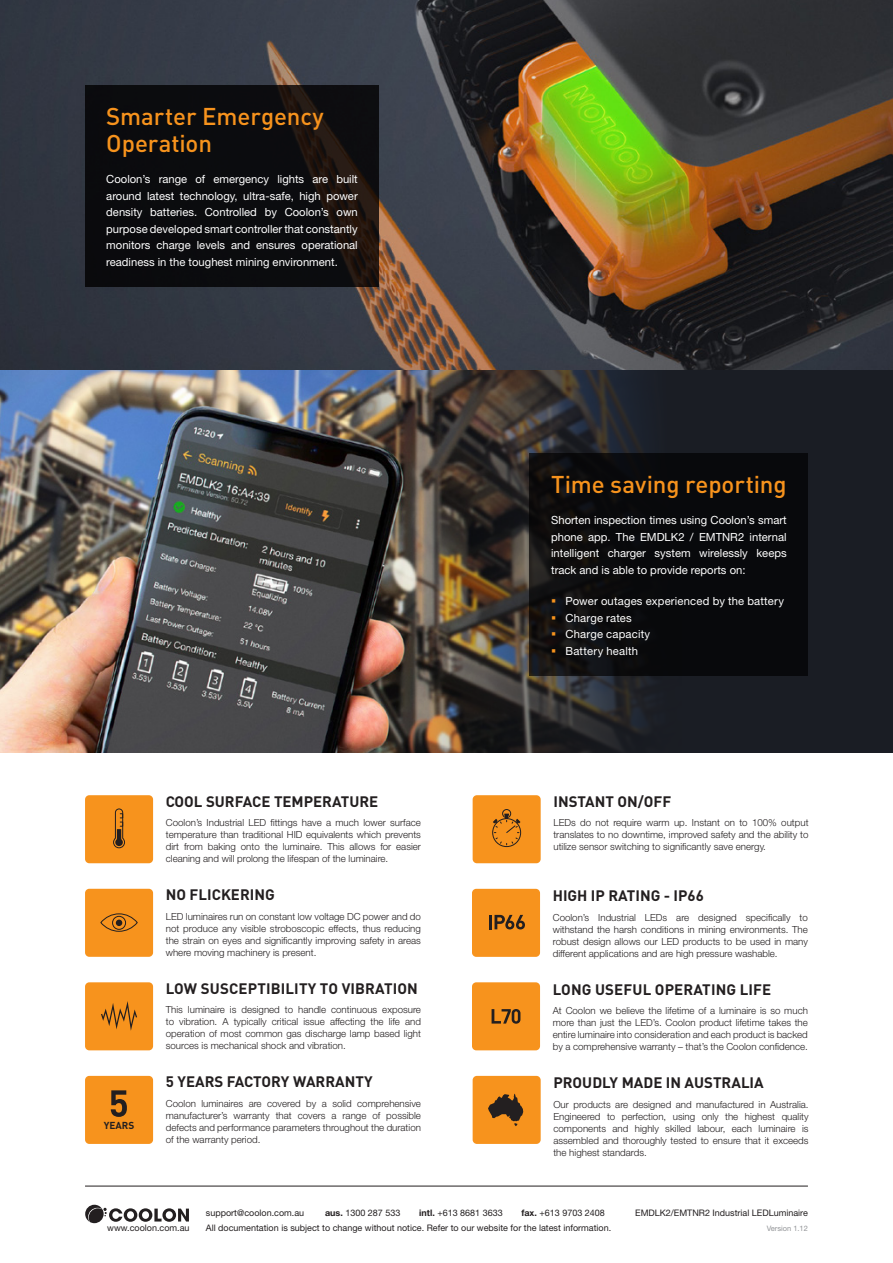
<style>
.page{position:relative;width:893px;height:1263px;background:#fff}
.page>*{position:absolute;margin:0;border:0;box-sizing:border-box;transform-origin:0 0}
.t1{font:500 24px/27px "DIN Pro";letter-spacing:-.005em;color:#f7931d}
.icon_ft_-_subhead{font:700 15px "DIN Pro";color:#231f20}
.key_ft_-_body{font:11.25px/16.5px "Helvetica Neue LT Std";color:#fff;text-align:justify}
.t2{font:700 10.05px "DIN Pro";color:#231f20}
.icon_ft_-_body{font:300 9.75px/12px "Helvetica Neue LT Std";color:#231f20;text-align:justify}
.icon_ft_-_subhead-2{font:300 9.75px/12px "Helvetica Neue LT Std";color:#231f20;text-align:justify}
.t3{font:9px/15.1px "Helvetica Neue LT Std";color:#231f20}
.t4{font:7.5px "Helvetica Neue LT Std";color:#939598}
.s1{font-weight:700}
</style>
<div class="page">
<hr style="left:85px;top:1186px;width:723px;height:1px;background:#231f20">
<svg style="left:85px;top:1205px;width:104px;height:18px"></svg>
<div style="left:0;top:370px;width:893px;height:383px;background:#1a1d24"></div>
<img style="left:0;top:370px;width:649px;height:383px">
<img style="left:0;top:0;width:893px;height:370px">
<div style="left:530px;top:453px;width:278px;height:223px;background:linear-gradient(to right,#100f10,#05070b)"></div>
<div style="left:85px;top:795px;width:68px;height:68px;background:#f7931d;border-radius:4px"></div>
<svg style="left:113px;top:808px;width:12px;height:40px"></svg>
<div style="left:85px;top:889px;width:68px;height:68px;background:#f7931d;border-radius:4px"></div>
<svg style="left:100px;top:913px;width:38px;height:19px"></svg>
<div style="left:116px;top:919px;width:6px;height:7px;background:#231f20;border-radius:50%"></div>
<div style="left:473px;top:1076px;width:68px;height:68px;background:#f7931d;border-radius:4px"></div>
<div style="left:473px;top:795px;width:68px;height:68px;background:#f7931d;border-radius:4px"></div>
<div style="left:492px;top:818px;width:29px;height:29px;border:1px solid #231f20;border-radius:50%"></div>
<svg style="left:493px;top:809px;width:27px;height:37px"></svg>
<svg style="left:488px;top:1093px;width:35px;height:33px"></svg>
<div style="left:85px;top:982px;width:68px;height:68px;background:#f7931d;border-radius:4px"></div>
<svg style="left:101px;top:1001px;width:36px;height:30px"></svg>
<div style="left:472px;top:889px;width:68px;height:68px;background:#f7931d;border-radius:4px"></div>
<hr style="left:489px;top:915px;width:3px;height:14px;background:#231f20">
<svg style="left:494px;top:915px;width:31px;height:14px"></svg>
<svg style="left:85px;top:85px;width:294px;height:202px;background:#0e0c0e"></svg>
<div style="left:85px;top:1076px;width:68px;height:68px;background:#f7931d;border-radius:4px"></div>
<svg style="left:111px;top:1090px;width:16px;height:27px"></svg>
<div style="left:472px;top:982px;width:68px;height:68px;background:#f7931d;border-radius:4px"></div>
<svg style="left:492px;top:1009px;width:28px;height:15px"></svg>
<p class="t1" style="left:106px;top:101px;width:219px">Smarter Emergency<br>Operation</p>
<p class="key_ft_-_body" style="left:106px;top:171px;width:253px">Coolon’s range of emergency lights are built around latest technology, ultra-safe, high power density batteries. Controlled by Coolon’s own purpose developed smart controller that constantly monitors charge levels and ensures operational readiness in the toughest mining environment.</p>
<p class="icon_ft_-_subhead" style="left:166px;top:791px;width:214px">COOL SURFACE TEMPERATURE</p>
<p class="icon_ft_-_body" style="left:166px;top:817px;width:257px">Coolon’s Industrial LED fittings have a much lower surface temperature than traditional HID equivalents which prevents dirt from baking onto the luminaire. This allows for easier cleaning and will prolong the lifespan of the luminaire.</p>
<p class="icon_ft_-_subhead" style="left:166px;top:885px;width:110px">NO FLICKERING</p>
<p class="icon_ft_-_body" style="left:166px;top:910px;width:257px">LED luminaires run on constant low voltage DC power and do not produce any visible stroboscopic effects, thus reducing the strain on eyes and significantly improving safety in areas where moving machinery is present.</p>
<p class="t2" style="left:104px;top:1118px;width:32px">YEARS</p>
<p class="icon_ft_-_subhead" style="left:166px;top:978px;width:254px">LOW SUSCEPTIBILITY TO VIBRATION</p>
<p class="icon_ft_-_body" style="left:166px;top:1004px;width:257px">This luminaire is designed to handle continuous exposure to vibration. A typically critical issue affecting the life and operation of most common gas discharge lamp based light sources is mechanical shock and vibration.</p>
<p class="icon_ft_-_subhead" style="left:166px;top:1072px;width:208px">5 YEARS FACTORY WARRANTY</p>
<p class="icon_ft_-_body" style="left:166px;top:1097px;width:257px">Coolon luminaires are covered by a solid comprehensive manufacturer’s warranty that covers a range of possible defects and performance parameters throughout the duration of the warranty period.</p>
<p class="t1" style="left:551px;top:470px;width:237px">Time saving reporting</p>
<p class="key_ft_-_body" style="left:551px;top:512px;width:237px">Shorten inspection times using Coolon’s smart phone app. The EMDLK2 / EMTNR2 internal intelligent charger system wirelessly keeps track and is able to provide reports on:</p>
<p class="key_ft_-_body" style="left:566px;top:593px;width:220px">Power outages experienced by the battery</p>
<p class="key_ft_-_body" style="left:566px;top:609px;width:68px">Charge rates</p>
<p class="key_ft_-_body" style="left:566px;top:626px;width:86px">Charge capacity</p>
<p class="key_ft_-_body" style="left:566px;top:642px;width:74px">Battery health</p>
<p class="icon_ft_-_subhead" style="left:553px;top:791px;width:119px">INSTANT ON/OFF</p>
<p class="icon_ft_-_body" style="left:553px;top:817px;width:257px">LEDs do not require warm up. Instant on to 100% output translates to no downtime, improved safety and the ability to utilize sensor switching to significantly save energy.</p>
<p class="icon_ft_-_subhead" style="left:553px;top:885px;width:153px">HIGH IP RATING - IP66</p>
<p class="icon_ft_-_body" style="left:553px;top:911px;width:257px">Coolon’s Industrial LEDs are designed specifically to withstand the harsh conditions in mining environments. The robust design allows our LED products to be used in many different applications and are high pressure washable.</p>
<p class="icon_ft_-_subhead" style="left:553px;top:979px;width:220px">LONG USEFUL OPERATING LIFE</p>
<p class="icon_ft_-_subhead-2" style="left:553px;top:1005px;width:257px">At Coolon we believe the lifetime of a luminaire is so much more than just the LED’s. Coolon product lifetime takes the entire luminaire into consideration and each product is backed by a comprehensive warranty – that’s the Coolon confidence.</p>
<p class="icon_ft_-_subhead" style="left:553px;top:1073px;width:212px">PROUDLY MADE IN AUSTRALIA</p>
<p class="icon_ft_-_body" style="left:553px;top:1098px;width:257px">Our products are designed and manufactured in Australia.<br>Engineered to perfection, using only the highest quality components and highly skilled labour, each luminaire is assembled and thoroughly tested to ensure that it exceeds the highest standards.</p>
<p class="t3" style="left:107px;top:1220px;width:84px">www.coolon.com.au</p>
<p class="t3" style="left:206px;top:1205px;width:100px">support@coolon.com.au</p>
<p class="t3" style="left:325px;top:1205px;width:77px"><span class="s1">aus.</span> 1300 287 533</p>
<p class="t3" style="left:419px;top:1205px;width:85px"><span class="s1">intl.</span> +613 8681 3633</p>
<p class="t3" style="left:206px;top:1205px;width:407px;text-indent:315px"><span class="s1">fax.</span> +613 9703 2408<br>All documentation is subject to change without notice. Refer to our website for the latest information.</p>
<p class="t3" style="left:635px;top:1205px;width:174px">EMDLK2/EMTNR2 Industrial LEDLuminaire</p>
<p class="t4" style="left:767px;top:1224px;width:43px">Version 1.12</p>
</div>
